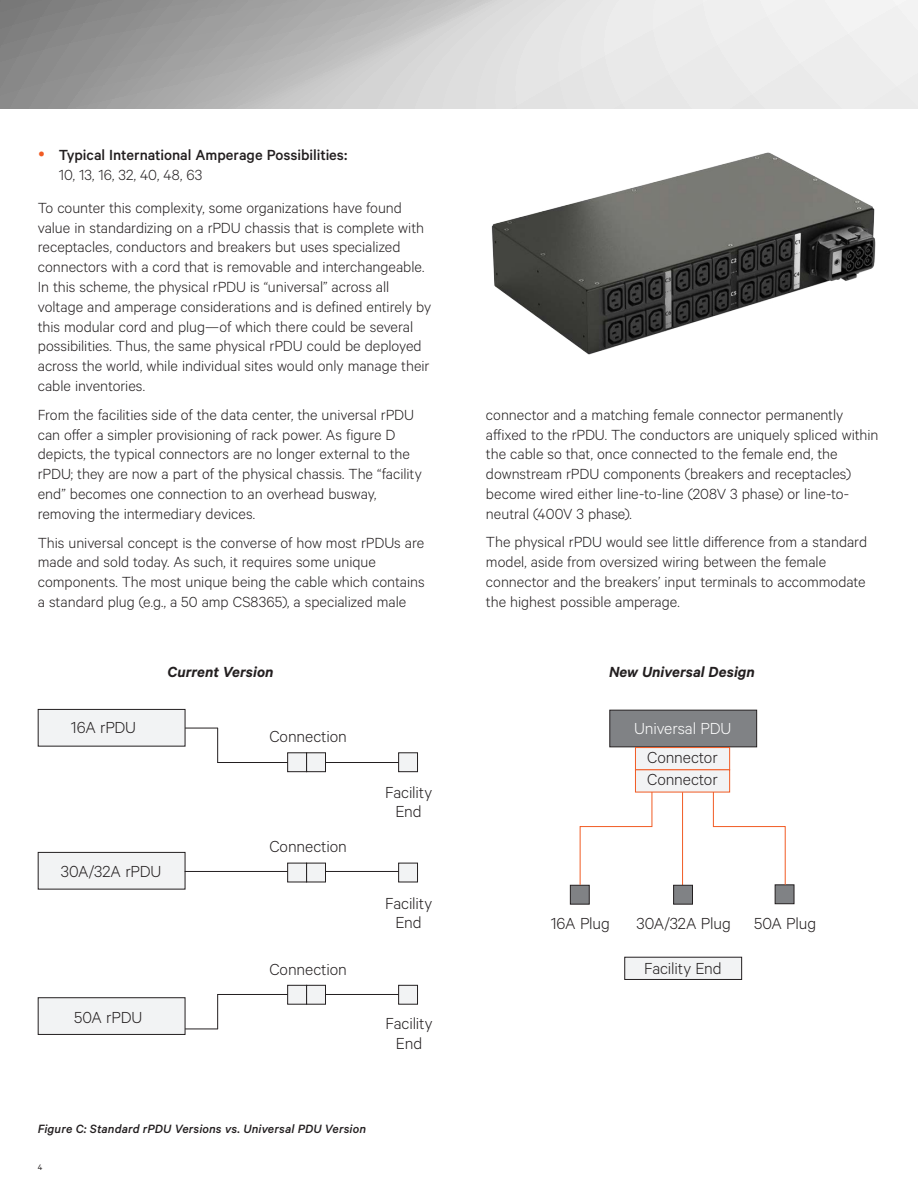
<style>
.page{position:relative;width:918px;height:1188px;background:#fff}
.page>*{position:absolute;margin:0;border:0;box-sizing:border-box;transform-origin:0 0}
.t1{font:300 18px/19.5px "Calibre";letter-spacing:-.005em;color:#231f20;text-align:center}
.t2{font:300 18px "Calibre";letter-spacing:-.005em;color:#fff}
.t3{font:300 16.5px/19.8px "Calibre";color:#231f20}
.t4{font:500 16.5px "Calibre";letter-spacing:-.005em;color:#231f20}
.t5{font:italic 600 16.5px "Calibre";color:#231f20}
.t6{font:italic 500 13.5px "Calibre";letter-spacing:.005em;color:#231f20}
.t7{font:9px "Calibre";color:#231f20}
</style>
<div class="page">
<svg style="left:0;top:0;width:918px;height:109px"></svg>
<svg style="left:37px;top:709px;width:149px;height:38px"></svg>
<svg style="left:217px;top:727px;width:181px;height:36px"></svg>
<hr style="left:185px;top:728px;width:33px;height:1px;background:#231f20">
<div style="left:287px;top:752px;width:20px;height:20px;background:#f2f3f4;border:1px solid #231f20"></div>
<div style="left:306px;top:752px;width:20px;height:20px;background:#f2f3f4;border:1px solid #231f20"></div>
<div style="left:398px;top:752px;width:20px;height:20px;background:#f2f3f4;border:1px solid #231f20"></div>
<div style="left:38px;top:997px;width:147px;height:38px;background:#f2f3f4;border:1px solid #231f20"></div>
<svg style="left:217px;top:994px;width:181px;height:35px"></svg>
<hr style="left:185px;top:1029px;width:33px;height:1px;background:#231f20">
<div style="left:287px;top:985px;width:20px;height:20px;background:#f2f3f4;border:1px solid #231f20"></div>
<div style="left:306px;top:985px;width:20px;height:20px;background:#f2f3f4;border:1px solid #231f20"></div>
<div style="left:398px;top:985px;width:20px;height:20px;background:#f2f3f4;border:1px solid #231f20"></div>
<div style="left:38px;top:852px;width:147px;height:38px;background:#f2f3f4;border:1px solid #231f20"></div>
<hr style="left:185px;top:871px;width:228px;height:1px;background:#231f20">
<div style="left:287px;top:863px;width:20px;height:19px;background:#f2f3f4;border:1px solid #231f20"></div>
<div style="left:306px;top:863px;width:20px;height:19px;background:#f2f3f4;border:1px solid #231f20"></div>
<div style="left:398px;top:863px;width:20px;height:19px;background:#f2f3f4;border:1px solid #231f20"></div>
<div style="left:609px;top:710px;width:148px;height:37px;background:#808285;border:1px solid #231f20"></div>
<div style="left:635px;top:747px;width:95px;height:23px;background:#f2f3f4;border:1px solid #f15b24"></div>
<div style="left:635px;top:769px;width:95px;height:23px;background:#f2f3f4;border:1px solid #f15b24"></div>
<div style="left:624px;top:957px;width:118px;height:23px;background:#f2f3f4;border:1px solid #231f20"></div>
<hr style="left:682px;top:792px;width:1px;height:93px;background:#f15b24">
<div style="left:570px;top:885px;width:20px;height:20px;background:#808285;border:1px solid #231f20"></div>
<div style="left:673px;top:885px;width:20px;height:20px;background:#808285;border:1px solid #231f20"></div>
<div style="left:775px;top:884px;width:19px;height:20px;background:#808285;border:1px solid #231f20"></div>
<svg style="left:579px;top:791px;width:74px;height:95px"></svg>
<svg style="left:713px;top:791px;width:73px;height:95px"></svg>
<img style="left:491px;top:152px;width:385px;height:203px">
<p class="t4" style="left:59px;top:145px;width:290px">Typical International Amperage Possibilities:</p>
<p class="t3" style="left:38px;top:157px;width:366px;line-height:33.3px;text-indent:21px">10, 13, 16, 32, 40, 48, 63<br>To counter this complexity, some organizations have found</p>
<p class="t3" style="left:38px;top:217px;width:395px">value in standardizing on a rPDU chassis that is complete with receptacles, conductors and breakers but uses specialized connectors with a cord that is removable and interchangeable.<br>In this scheme, the physical rPDU is “universal” across all voltage and amperage considerations and is defined entirely by this modular cord and plug—of which there could be several possibilities. Thus, the same physical rPDU could be deployed across the world, while individual sites would only manage their cable inventories.</p>
<p class="t3" style="left:38px;top:404px;width:386px">From the facilities side of the data center, the universal rPDU can offer a simpler provisioning of rack power. As figure D depicts, the typical connectors are no longer external to the rPDU; they are now a part of the physical chassis. The “facility end” becomes one connection to an overhead busway, removing the intermediary devices.</p>
<p class="t3" style="left:38px;top:532px;width:388px">This universal concept is the converse of how most rPDUs are made and sold today. As such, it requires some unique components. The most unique being the cable which contains a standard plug (e.g., a 50 amp CS8365), a specialized male</p>
<p class="t3" style="left:486px;top:404px;width:394px">connector and a matching female connector permanently affixed to the rPDU. The conductors are uniquely spliced within the cable so that, once connected to the female end, the downstream rPDU components (breakers and receptacles) become wired either line-to-line (208V 3 phase) or line-to&shy;neutral (400V 3 phase).</p>
<p class="t3" style="left:486px;top:532px;width:383px">The physical rPDU would see little difference from a standard model, aside from oversized wiring between the female connector and the breakers’ input terminals to accommodate the highest possible amperage.</p>
<p class="t1" style="left:71px;top:717px;width:67px">16A rPDU</p>
<p class="t5" style="left:167px;top:662px;width:108px">Current Version</p>
<p class="t5" style="left:609px;top:662px;width:147px">New Universal Design</p>
<p class="t1" style="left:269px;top:726px;width:79px">Connection</p>
<p class="t1" style="left:269px;top:835px;width:79px">Connection</p>
<p class="t1" style="left:385px;top:782px;width:48px">Facility<br>End</p>
<p class="t2" style="left:634px;top:718px;width:99px">Universal PDU</p>
<p class="t1" style="left:647px;top:747px;width:72px">Connector</p>
<p class="t1" style="left:647px;top:769px;width:72px">Connector</p>
<p class="t1" style="left:61px;top:861px;width:102px">30A/32A rPDU</p>
<p class="t1" style="left:74px;top:1007px;width:70px">50A rPDU</p>
<p class="t1" style="left:269px;top:959px;width:79px">Connection</p>
<p class="t1" style="left:385px;top:893px;width:48px">Facility<br>End</p>
<p class="t1" style="left:386px;top:1013px;width:48px">Facility<br>End</p>
<p class="t6" style="left:38px;top:1121px;width:330px">Figure C: Standard rPDU Versions vs. Universal PDU Version</p>
<p class="t7" style="left:38px;top:1162px;width:6px">4</p>
<p class="t1" style="left:551px;top:913px;width:61px">16A Plug</p>
<p class="t1" style="left:636px;top:913px;width:96px">30A/32A Plug</p>
<p class="t1" style="left:754px;top:913px;width:63px">50A Plug</p>
<p class="t1" style="left:644px;top:958px;width:79px">Facility End</p>
</div>
